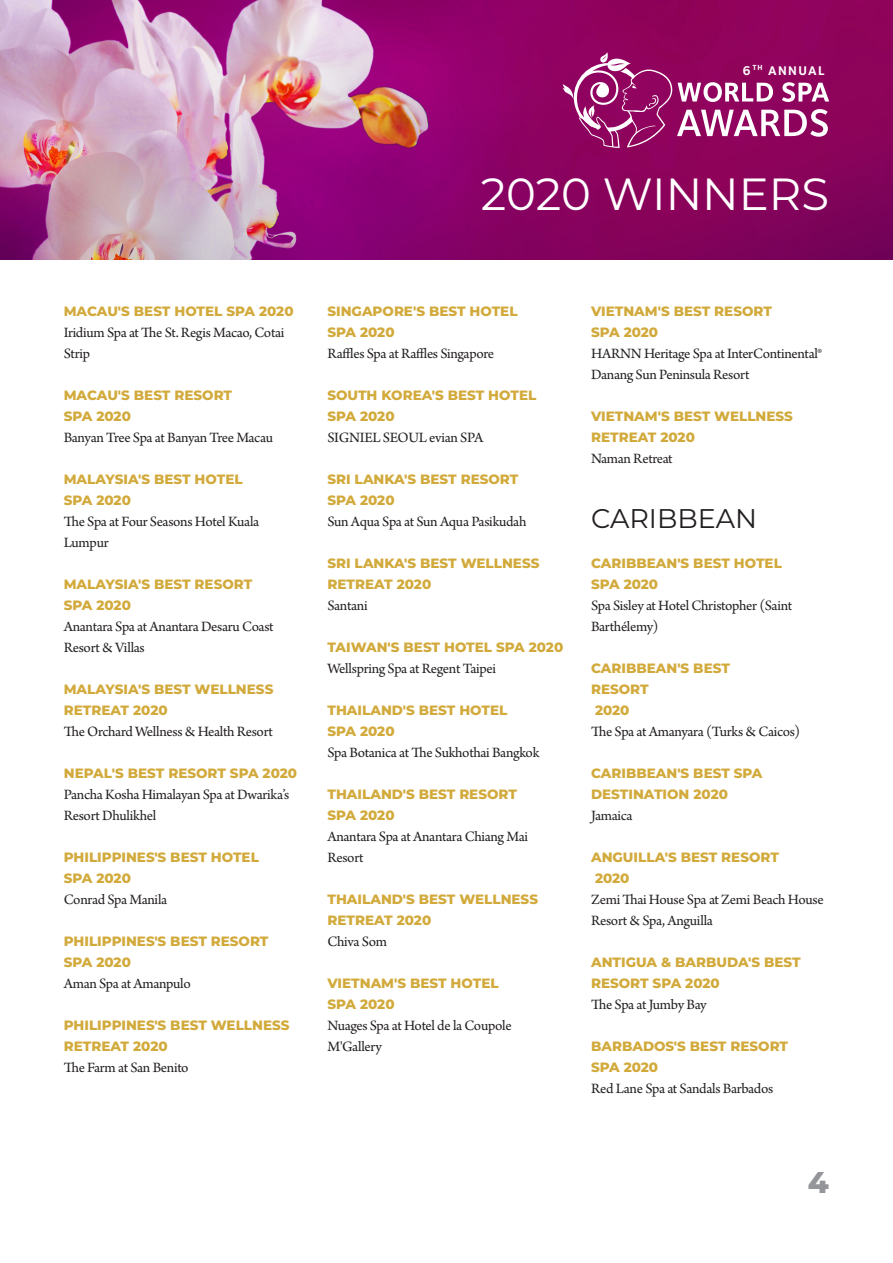
<style>
.page{position:relative;width:893px;height:1263px;background:#fff}
.page>*{position:absolute;margin:0;border:0;box-sizing:border-box;transform-origin:0 0}
.t1{font:45px "Montserrat";color:#fff}
.t2{font:800 30px "Montserrat";color:#939598}
.Noms_H1{font:27px "Montserrat";color:#231f20}
.P1_-_NOMS{font:15px/21px "Arno Pro";letter-spacing:-.025em;color:#231f20}
.H2_-_NOMS{font:800 13.5px/21px "Montserrat";color:#d2aa3c}
.t3{font:700 13.05px "Foundry Sterling";letter-spacing:.11em;color:#fff}
</style>
<div class="page">
<img style="left:0;top:0;width:893px;height:259px">
<svg style="left:562px;top:52px;width:267px;height:96px;background:#a3307a"></svg>
<p class="t3" style="left:743px;top:62px;width:84px">6<sup>TH</sup> ANNUAL</p>
<h1 class="t1" style="left:481px;top:163px;width:350px">2020 WINNERS</h1>
<p class="H2_-_NOMS" style="left:64px;top:300px;width:231px">MACAU'S BEST HOTEL SPA 2020</p>
<p class="P1_-_NOMS" style="left:64px;top:323px;width:222px">Iridium Spa at The St. Regis Macao, Cotai<br>Strip</p>
<p class="H2_-_NOMS" style="left:64px;top:384px;width:170px">MACAU'S BEST RESORT<br>SPA 2020</p>
<p class="P1_-_NOMS" style="left:64px;top:428px;width:211px">Banyan Tree Spa at Banyan Tree Macau</p>
<p class="H2_-_NOMS" style="left:64px;top:468px;width:180px">MALAYSIA'S BEST HOTEL<br>SPA 2020</p>
<p class="P1_-_NOMS" style="left:64px;top:512px;width:197px">The Spa at Four Seasons Hotel Kuala<br>Lumpur</p>
<p class="H2_-_NOMS" style="left:64px;top:573px;width:190px">MALAYSIA'S BEST RESORT<br>SPA 2020</p>
<p class="P1_-_NOMS" style="left:64px;top:617px;width:211px">Anantara Spa at Anantara Desaru Coast<br>Resort &amp; Villas</p>
<p class="H2_-_NOMS" style="left:64px;top:678px;width:211px">MALAYSIA'S BEST WELLNESS<br>RETREAT 2020</p>
<p class="P1_-_NOMS" style="left:64px;top:722px;width:211px">The Orchard Wellness &amp; Health Resort</p>
<p class="H2_-_NOMS" style="left:64px;top:762px;width:235px">NEPAL'S BEST RESORT SPA 2020</p>
<p class="P1_-_NOMS" style="left:64px;top:785px;width:227px">Pancha Kosha Himalayan Spa at Dwarika’s<br>Resort Dhulikhel</p>
<p class="H2_-_NOMS" style="left:64px;top:846px;width:197px">PHILIPPINES'S BEST HOTEL<br>SPA 2020</p>
<p class="P1_-_NOMS" style="left:64px;top:890px;width:105px">Conrad Spa Manila</p>
<p class="H2_-_NOMS" style="left:64px;top:930px;width:206px">PHILIPPINES'S BEST RESORT<br>SPA 2020</p>
<p class="P1_-_NOMS" style="left:64px;top:974px;width:129px">Aman Spa at Amanpulo</p>
<p class="H2_-_NOMS" style="left:64px;top:1014px;width:227px">PHILIPPINES'S BEST WELLNESS<br>RETREAT 2020</p>
<p class="P1_-_NOMS" style="left:64px;top:1058px;width:126px">The Farm at San Benito</p>
<p class="H2_-_NOMS" style="left:327px;top:300px;width:192px">SINGAPORE'S BEST HOTEL<br>SPA 2020</p>
<p class="P1_-_NOMS" style="left:327px;top:344px;width:168px">Raffles Spa at Raffles Singapore</p>
<p class="H2_-_NOMS" style="left:327px;top:384px;width:210px">SOUTH KOREA'S BEST HOTEL<br>SPA 2020</p>
<p class="P1_-_NOMS" style="left:327px;top:428px;width:157px">SIGNIEL SEOUL evian SPA</p>
<p class="H2_-_NOMS" style="left:327px;top:468px;width:192px">SRI LANKA'S BEST RESORT<br>SPA 2020</p>
<p class="P1_-_NOMS" style="left:327px;top:512px;width:200px">Sun Aqua Spa at Sun Aqua Pasikudah</p>
<p class="H2_-_NOMS" style="left:327px;top:552px;width:214px">SRI LANKA'S BEST WELLNESS<br>RETREAT 2020</p>
<p class="P1_-_NOMS" style="left:327px;top:596px;width:42px">Santani</p>
<p class="H2_-_NOMS" style="left:327px;top:636px;width:237px">TAIWAN'S BEST HOTEL SPA 2020</p>
<p class="P1_-_NOMS" style="left:327px;top:659px;width:170px">Wellspring Spa at Regent Taipei</p>
<p class="H2_-_NOMS" style="left:327px;top:699px;width:181px">THAILAND'S BEST HOTEL<br>SPA 2020</p>
<p class="P1_-_NOMS" style="left:327px;top:743px;width:213px">Spa Botanica at The Sukhothai Bangkok</p>
<p class="H2_-_NOMS" style="left:327px;top:783px;width:191px">THAILAND'S BEST RESORT<br>SPA 2020</p>
<p class="P1_-_NOMS" style="left:327px;top:827px;width:202px">Anantara Spa at Anantara Chiang Mai<br>Resort</p>
<p class="H2_-_NOMS" style="left:327px;top:888px;width:212px">THAILAND'S BEST WELLNESS<br>RETREAT 2020</p>
<p class="P1_-_NOMS" style="left:327px;top:932px;width:61px">Chiva Som</p>
<p class="H2_-_NOMS" style="left:327px;top:972px;width:173px">VIETNAM'S BEST HOTEL<br>SPA 2020</p>
<p class="P1_-_NOMS" style="left:327px;top:1016px;width:186px">Nuages Spa at Hotel de la Coupole<br>M'Gallery</p>
<p class="H2_-_NOMS" style="left:591px;top:300px;width:182px">VIETNAM'S BEST RESORT<br>SPA 2020</p>
<p class="P1_-_NOMS" style="left:591px;top:344px;width:233px">HARNN Heritage Spa at InterContinental®<br>Danang Sun Peninsula Resort</p>
<p class="H2_-_NOMS" style="left:591px;top:405px;width:203px">VIETNAM'S BEST WELLNESS<br>RETREAT 2020</p>
<p class="P1_-_NOMS" style="left:591px;top:449px;width:83px">Naman Retreat</p>
<p class="Noms_H1" style="left:591px;top:499px;width:168px">CARIBBEAN</p>
<p class="H2_-_NOMS" style="left:591px;top:552px;width:192px">CARIBBEAN'S BEST HOTEL<br>SPA 2020</p>
<p class="P1_-_NOMS" style="left:591px;top:596px;width:203px">Spa Sisley at Hotel Christopher (Saint<br>Barthélemy)</p>
<p class="H2_-_NOMS" style="left:591px;top:657px;width:140px">CARIBBEAN'S BEST<br>RESORT<br>2020</p>
<p class="P1_-_NOMS" style="left:591px;top:722px;width:211px">The Spa at Amanyara (Turks &amp; Caicos)</p>
<p class="H2_-_NOMS" style="left:591px;top:762px;width:173px">CARIBBEAN'S BEST SPA<br>DESTINATION 2020</p>
<p class="P1_-_NOMS" style="left:591px;top:806px;width:43px">Jamaica</p>
<p class="H2_-_NOMS" style="left:591px;top:846px;width:189px">ANGUILLA'S BEST RESORT<br>2020</p>
<p class="P1_-_NOMS" style="left:591px;top:890px;width:234px">Zemi Thai House Spa at Zemi Beach House<br>Resort &amp; Spa, Anguilla</p>
<p class="H2_-_NOMS" style="left:591px;top:951px;width:211px">ANTIGUA &amp; BARBUDA'S BEST<br>RESORT SPA 2020</p>
<p class="P1_-_NOMS" style="left:591px;top:995px;width:117px">The Spa at Jumby Bay</p>
<p class="H2_-_NOMS" style="left:591px;top:1035px;width:199px">BARBADOS'S BEST RESORT<br>SPA 2020</p>
<p class="P1_-_NOMS" style="left:591px;top:1079px;width:184px">Red Lane Spa at Sandals Barbados</p>
<h2 class="t2" style="left:808px;top:1160px;width:22px">4</h2>
</div>
